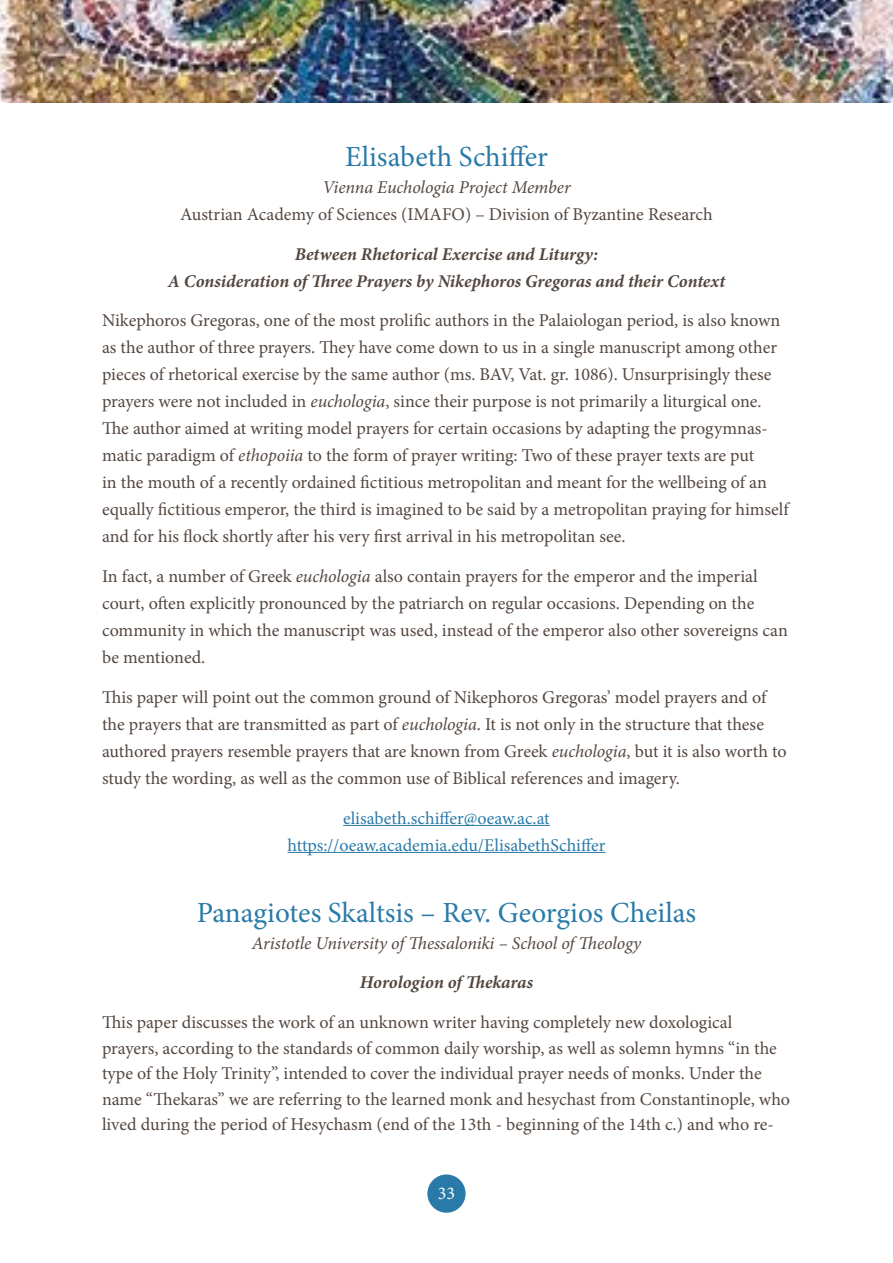
<style>
.page{position:relative;width:893px;height:1263px;background:#fff}
.page>*{position:absolute;margin:0;border:0;box-sizing:border-box;transform-origin:0 0}
.t1{font:29.1px "Minion Pro";letter-spacing:.005em;color:#297aa8}
.t2{font:18px/27px "Minion Pro";color:#544740}
.t3{font:italic 700 18px/27px "Minion Pro";letter-spacing:-.005em;color:#544740;text-align:center}
.t4{font:italic 18px "Minion Pro";letter-spacing:-.005em;color:#544740}
.t5{font:18px/27px "Minion Pro";color:#297aa8;text-align:center}
.t6{font:18px "Minion Pro";color:#fff}
.s1{font-style:italic}
</style>
<div class="page">
<div style="left:427px;top:1174px;width:39px;height:39px;background:#297aa8;border-radius:50%"></div>
<img style="left:0;top:0;width:893px;height:102px">
<hr style="left:343px;top:825px;width:207px;height:1px;background:#297aa8">
<hr style="left:288px;top:852px;width:317px;height:1px;background:#297aa8">
<h1 class="t1" style="left:345px;top:137px;width:204px">Elisabeth Schiffer</h1>
<p class="t4" style="left:322px;top:175px;width:250px">Vienna Euchologia Project Member</p>
<p class="t2" style="left:180px;top:201px;width:534px">Austrian Academy of Sciences (IMAFO) – Division of Byzantine Research</p>
<p class="t3" style="left:168px;top:240px;width:559px">Between Rhetorical Exercise and Liturgy:<br>A Consideration of Three Prayers by Nikephoros Gregoras and their Context</p>
<p class="t2" style="left:102px;top:307px;width:688px">Nikephoros Gregoras, one of the most prolific authors in the Palaiologan period, is also known as the author of three prayers. They have come down to us in a single manuscript among other pieces of rhetorical exercise by the same author (ms. BAV, Vat. gr. 1086). Unsurprisingly these prayers were not included in <span class="s1">euchologia</span>, since their purpose is not primarily a liturgical one.<br>The author aimed at writing model prayers for certain occasions by adapting the progymnas&shy;matic paradigm of <span class="s1">ethopoiia</span> to the form of prayer writing: Two of these prayer texts are put<br>in the mouth of a recently ordained fictitious metropolitan and meant for the wellbeing of an equally fictitious emperor, the third is imagined to be said by a metropolitan praying for himself and for his flock shortly after his very first arrival in his metropolitan see.</p>
<p class="t2" style="left:102px;top:563px;width:687px">In fact, a number of Greek <span class="s1">euchologia</span> also contain prayers for the emperor and the imperial court, often explicitly pronounced by the patriarch on regular occasions. Depending on the community in which the manuscript was used, instead of the emperor also other sovereigns can be mentioned.</p>
<p class="t2" style="left:102px;top:684px;width:686px">This paper will point out the common ground of Nikephoros Gregoras’ model prayers and of the prayers that are transmitted as part of <span class="s1">euchologia</span>. It is not only in the structure that these authored prayers resemble prayers that are known from Greek <span class="s1">euchologia</span>, but it is also worth to study the wording, as well as the common use of Biblical references and imagery.</p>
<p class="t5" style="left:288px;top:804px;width:319px">elisabeth.schiffer@oeaw.ac.at https://oeaw.academia.edu/ElisabethSchiffer</p>
<h1 class="t1" style="left:197px;top:893px;width:501px">Panagiotes Skaltsis – Rev. Georgios Cheilas</h1>
<p class="t4" style="left:252px;top:930px;width:391px">Aristotle University of Thessaloniki – School of Theology</p>
<p class="t3" style="left:360px;top:969px;width:175px">Horologion of Thekaras</p>
<p class="t2" style="left:102px;top:1010px;width:690px;line-height:25.5px">This paper discusses the work of an unknown writer having completely new doxological prayers, according to the standards of common daily worship, as well as solemn hymns “in the type of the Holy Trinity”, intended to cover the individual prayer needs of monks. Under the name “Thekaras” we are referring to the learned monk and hesychast from Constantinople, who lived during the period of Hesychasm (end of the 13th - beginning of the 14th c.) and who re-</p>
<p class="t6" style="left:438px;top:1181px;width:19px">33</p>
</div>
